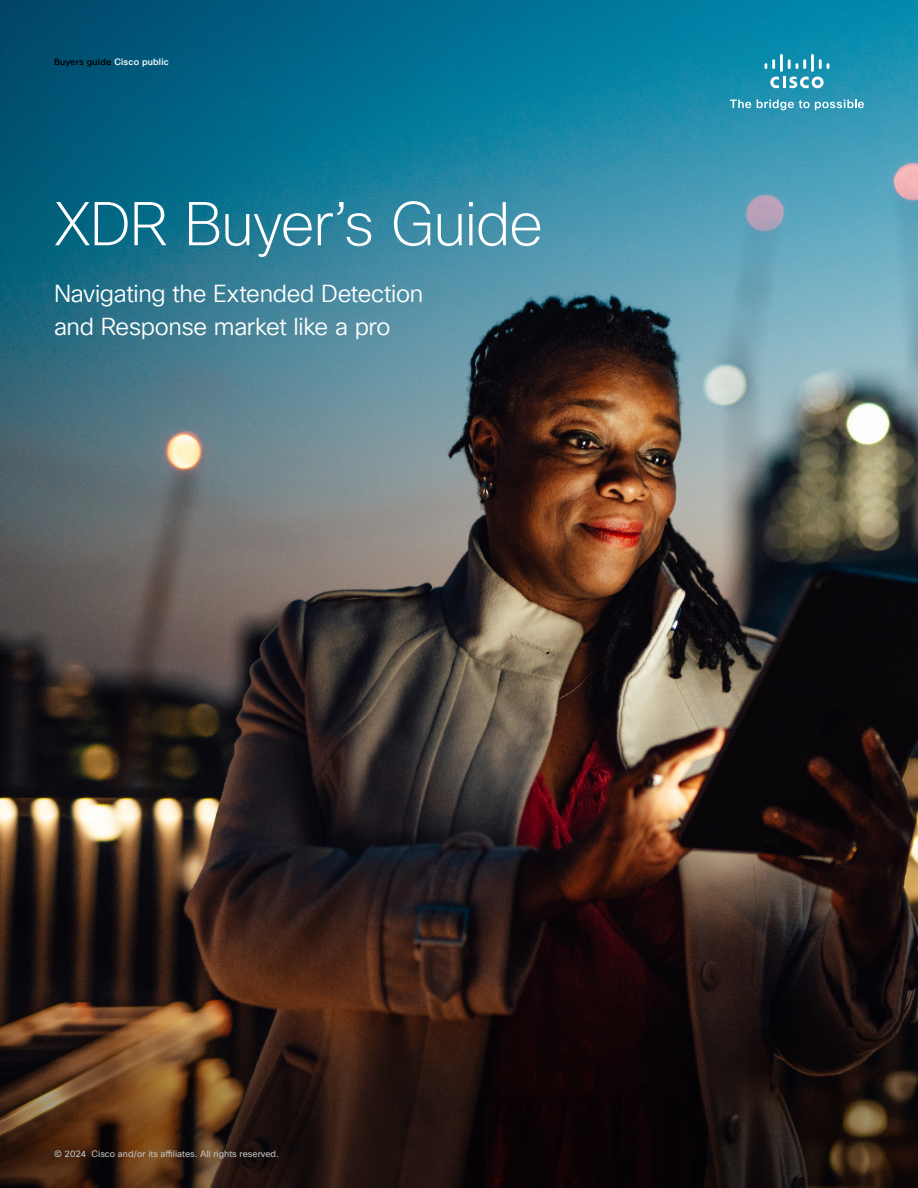
<style>
.page{position:relative;width:918px;height:1188px;background:#fff}
.page>*{position:absolute;margin:0;border:0;box-sizing:border-box;transform-origin:0 0}
.t1{font:200 60px "Cisco Sans TT";letter-spacing:-.025em;color:#fff}
.t2{font:24px/33.8px "Cisco Sans TT Light";letter-spacing:-.015em;color:#fff}
.t3{font:9px "Cisco Sans TT";color:#c1c1c1}
.t4{font:500 9px "Cisco Sans TT";letter-spacing:.02em;color:#000}
.s1{color:#fff}
</style>
<div class="page">
<img style="left:0;top:0;width:918px;height:999px">
<svg style="left:730px;top:100px;width:21px;height:8px"></svg>
<svg style="left:757px;top:100px;width:107px;height:10px"></svg>
<svg style="left:770px;top:77px;width:54px;height:11px"></svg>
<svg style="left:819px;top:59px;width:10px;height:10px"></svg>
<hr style="left:811px;top:54px;width:3px;height:18px;background:#fff">
<svg style="left:788px;top:59px;width:18px;height:10px"></svg>
<hr style="left:780px;top:54px;width:3px;height:18px;background:#fff">
<svg style="left:764px;top:59px;width:11px;height:10px"></svg>
<svg style="left:0;top:999px;width:918px;height:189px;background:#2d1a11"></svg>
<p class="t4" style="left:54px;top:56px;width:116px">Buyers guide <span class="s1">Cisco public</span></p>
<h1 class="t1" style="left:54px;top:185px;width:491px">XDR Buyer’s Guide</h1>
<p class="t2" style="left:54px;top:277px;width:371px">Navigating the Extended Detection and Response market like a pro</p>
<p class="t3" style="left:54px;top:1148px;width:226px">© 2024 Cisco and/or its affiliates. All rights reserved.</p>
</div>
